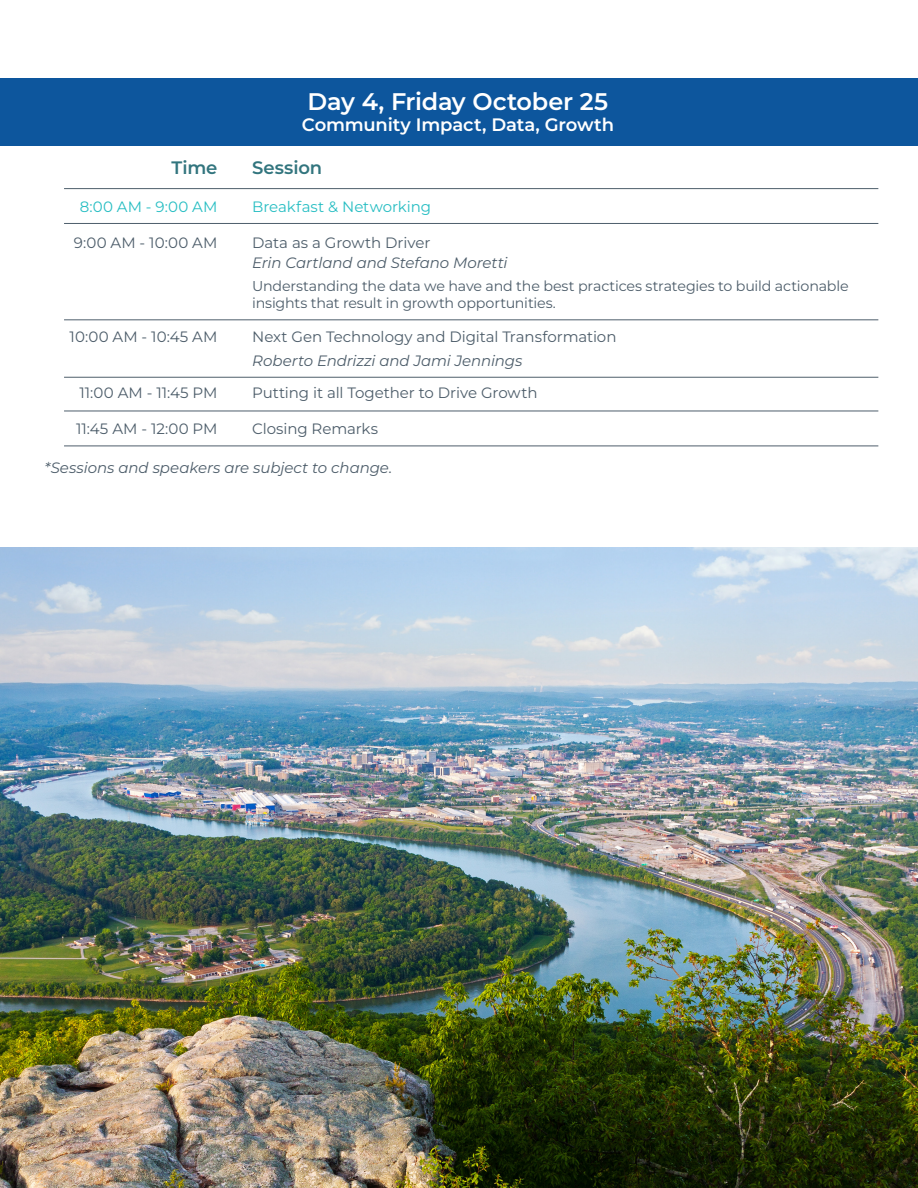
<style>
.page{position:relative;width:918px;height:1188px;background:#fff}
.page>*{position:absolute;margin:0;border:0;box-sizing:border-box;transform-origin:0 0}
.t1{font:600 24px "Montserrat";letter-spacing:-.01em;color:#fff}
.t2{font:600 18px "Montserrat";letter-spacing:-.01em;color:#fff}
.t3{font:600 18px "Montserrat";letter-spacing:-.005em;color:#32757e}
.t4{font:15px "Montserrat";letter-spacing:-.005em;color:#4e5e6b}
.t5{font:italic 15px "Montserrat";letter-spacing:-.005em;color:#4e5e6b}
.t6{font:15px "Montserrat";color:#28bec3}
.t7{font:14.25px/17.1px "Montserrat";letter-spacing:-.015em;color:#4e5e6b}
</style>
<div class="page">
<div style="left:0;top:78px;width:918px;height:67px;background:#0d569d"></div>
<hr style="left:64px;top:223px;width:814px;height:1px;background:#4e5e6b">
<hr style="left:64px;top:188px;width:814px;height:1px;background:#4e5e6b">
<hr style="left:64px;top:320px;width:814px;height:1px;background:#4e5e6b">
<hr style="left:64px;top:411px;width:814px;height:1px;background:#4e5e6b">
<hr style="left:64px;top:377px;width:814px;height:1px;background:#4e5e6b">
<hr style="left:64px;top:446px;width:814px;height:1px;background:#4e5e6b">
<img style="left:0;top:548px;width:918px;height:640px">
<p class="t3" style="left:171px;top:155px;width:47px">Time</p>
<p class="t6" style="left:80px;top:197px;width:139px">8:00 AM - 9:00 AM</p>
<p class="t4" style="left:74px;top:232px;width:145px">9:00 AM - 10:00 AM</p>
<p class="t4" style="left:70px;top:326px;width:149px">10:00 AM - 10:45 AM</p>
<p class="t1" style="left:308px;top:84px;width:302px">Day 4, Friday October 25</p>
<p class="t2" style="left:302px;top:112px;width:314px">Community Impact, Data, Growth</p>
<p class="t3" style="left:252px;top:155px;width:72px">Session</p>
<p class="t6" style="left:252px;top:197px;width:180px">Breakfast &amp; Networking</p>
<p class="t4" style="left:252px;top:232px;width:180px">Data as a Growth Driver</p>
<p class="t5" style="left:252px;top:252px;width:257px">Erin Cartland and Stefano Moretti</p>
<p class="t7" style="left:252px;top:277px;width:598px">Understanding the data we have and the best practices strategies to build actionable insights that result in growth opportunities.</p>
<p class="t4" style="left:252px;top:326px;width:366px">Next Gen Technology and Digital Transformation</p>
<p class="t5" style="left:252px;top:351px;width:272px">Roberto Endrizzi and Jami Jennings</p>
<p class="t4" style="left:252px;top:382px;width:287px">Putting it all Together to Drive Growth</p>
<p class="t4" style="left:252px;top:419px;width:128px">Closing Remarks</p>
<p class="t5" style="left:45px;top:457px;width:349px">*Sessions and speakers are subject to change.</p>
<p class="t4" style="left:79px;top:382px;width:139px">11:00 AM - 11:45 PM</p>
<p class="t4" style="left:76px;top:419px;width:143px">11:45 AM - 12:00 PM</p>
</div>
